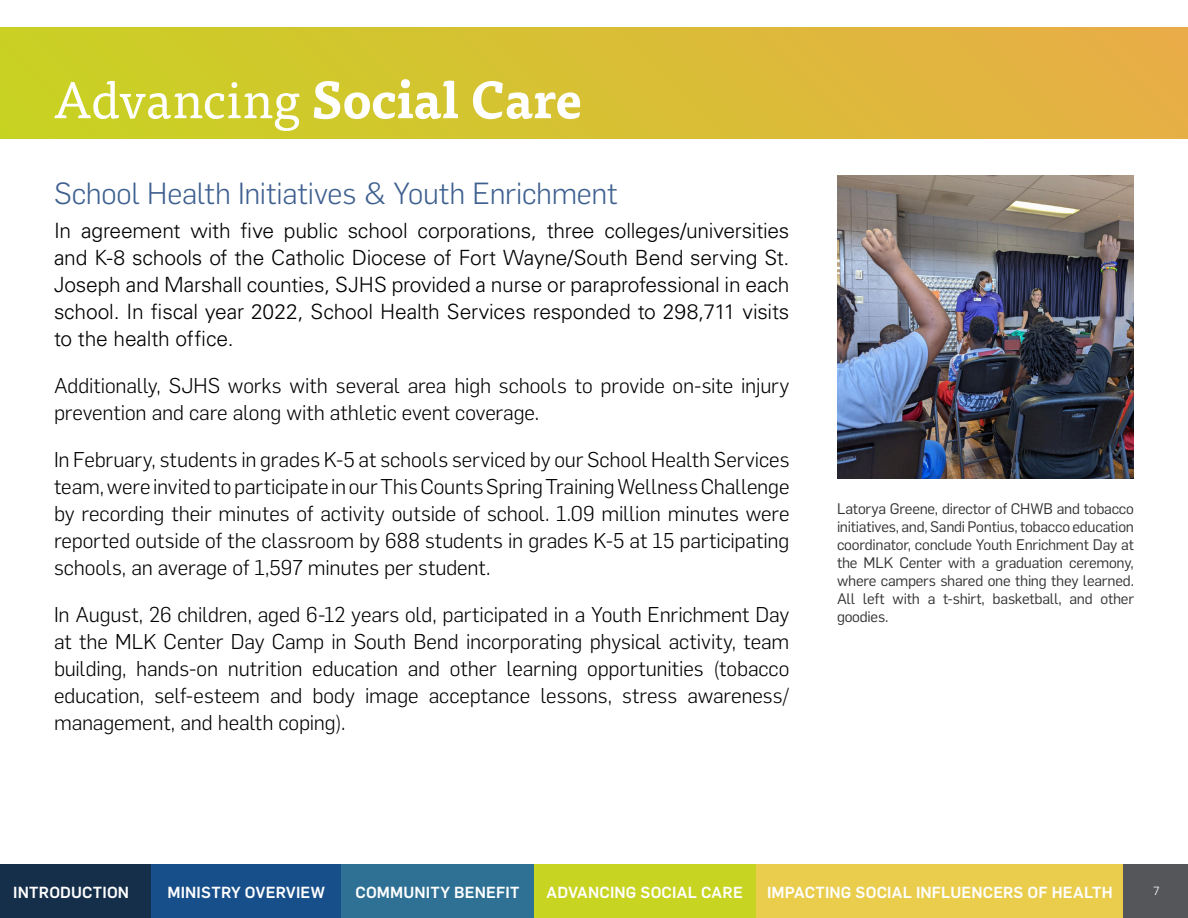
<style>
.page{position:relative;width:1188px;height:918px;background:#fff}
.page>*{position:absolute;margin:0;border:0;box-sizing:border-box;transform-origin:0 0}
.H1b{font:700 51px "Tisa Offc";letter-spacing:-.005em;color:#fff}
.Large_header{font:300 30px "Flama";letter-spacing:-.01em;color:#3e608f}
.intro_-_Larger_body{font:300 21px/27px "Flama";letter-spacing:-.005em;color:#000;text-align:justify}
.t1{font:300 21px/27px "Univers LT Std";letter-spacing:-.01em;color:#000;text-align:justify}
.t2{font:500 15.75px "Flama";letter-spacing:.01em;color:#fff}
.Body_Copy{font:15px/18px "Flama";letter-spacing:-.015em;color:#333;text-align:justify}
.t3{font:300 12px "Univers LT Std";color:#fff}
.s1{font-weight:400}
</style>
<div class="page">
<div style="left:756px;top:864px;width:368px;height:54px;background:#eacd4d"></div>
<div style="left:151px;top:864px;width:599px;height:54px;background:#174f8a"></div>
<div style="left:534px;top:864px;width:222px;height:54px;background:#c7d421"></div>
<div style="left:341px;top:864px;width:193px;height:54px;background:#2e7195"></div>
<div style="left:0;top:864px;width:151px;height:54px;background:#152e4a"></div>
<div style="left:1124px;top:864px;width:64px;height:54px;background:#55565a"></div>
<div style="left:0;top:27px;width:1188px;height:112px;background:linear-gradient(to right,#c8d222,#e8ae46)"></div>
<img style="left:837px;top:176px;width:297px;height:302px">
<p class="H1b" style="left:54px;top:69px;width:530px"><span class="s1">Advancing</span> Social Care</p>
<p class="Large_header" style="left:54px;top:173px;width:565px">School Health Initiatives &amp; Youth Enrichment</p>
<p class="t1" style="left:54px;top:217px;width:737px">In agreement with five public school corporations, three colleges/universities and K-8 schools of the Catholic Diocese of Fort Wayne/South Bend serving St.<br>Joseph and Marshall counties, SJHS provided a nurse or paraprofessional in each school. In fiscal year 2022, School Health Services responded to 298,711 visits to the health office.</p>
<p class="intro_-_Larger_body" style="left:54px;top:371px;width:737px">Additionally, SJHS works with several area high schools to provide on-site injury prevention and care along with athletic event coverage.</p>
<p class="intro_-_Larger_body" style="left:54px;top:445px;width:737px">In February, students in grades K-5 at schools serviced by our School Health Services team, were invited to participate in our This Counts Spring Training Wellness Challenge by recording their minutes of activity outside of school. 1.09 million minutes were reported outside of the classroom by 688 students in grades K-5 at 15 participating schools, an average of 1,597 minutes per student.</p>
<p class="intro_-_Larger_body" style="left:54px;top:600px;width:737px">In August, 26 children, aged 6-12 years old, participated in a Youth Enrichment Day at the MLK Center Day Camp in South Bend incorporating physical activity, team building, hands-on nutrition education and other learning opportunities (tobacco education, self-esteem and body image acceptance lessons, stress awareness/ management, and health coping).</p>
<p class="Body_Copy" style="left:837px;top:498px;width:299px">Latorya Greene, director of CHWB and tobacco initiatives, and, Sandi Pontius, tobacco education coordinator, conclude Youth Enrichment Day at the MLK Center with a graduation ceremony, where campers shared one thing they learned.<br>All left with a t-shirt, basketball, and other goodies.</p>
<p class="t2" style="left:13px;top:881px;width:117px">INTRODUCTION</p>
<p class="t2" style="left:167px;top:881px;width:159px">MINISTRY OVERVIEW</p>
<p class="t2" style="left:355px;top:881px;width:166px">COMMUNITY BENEFIT</p>
<p class="t2" style="left:547px;top:881px;width:198px">ADVANCING SOCIAL CARE</p>
<p class="t2" style="left:767px;top:881px;width:347px">IMPACTING SOCIAL INFLUENCERS OF HEALTH</p>
<p class="t3" style="left:1153px;top:884px;width:8px">7</p>
</div>
